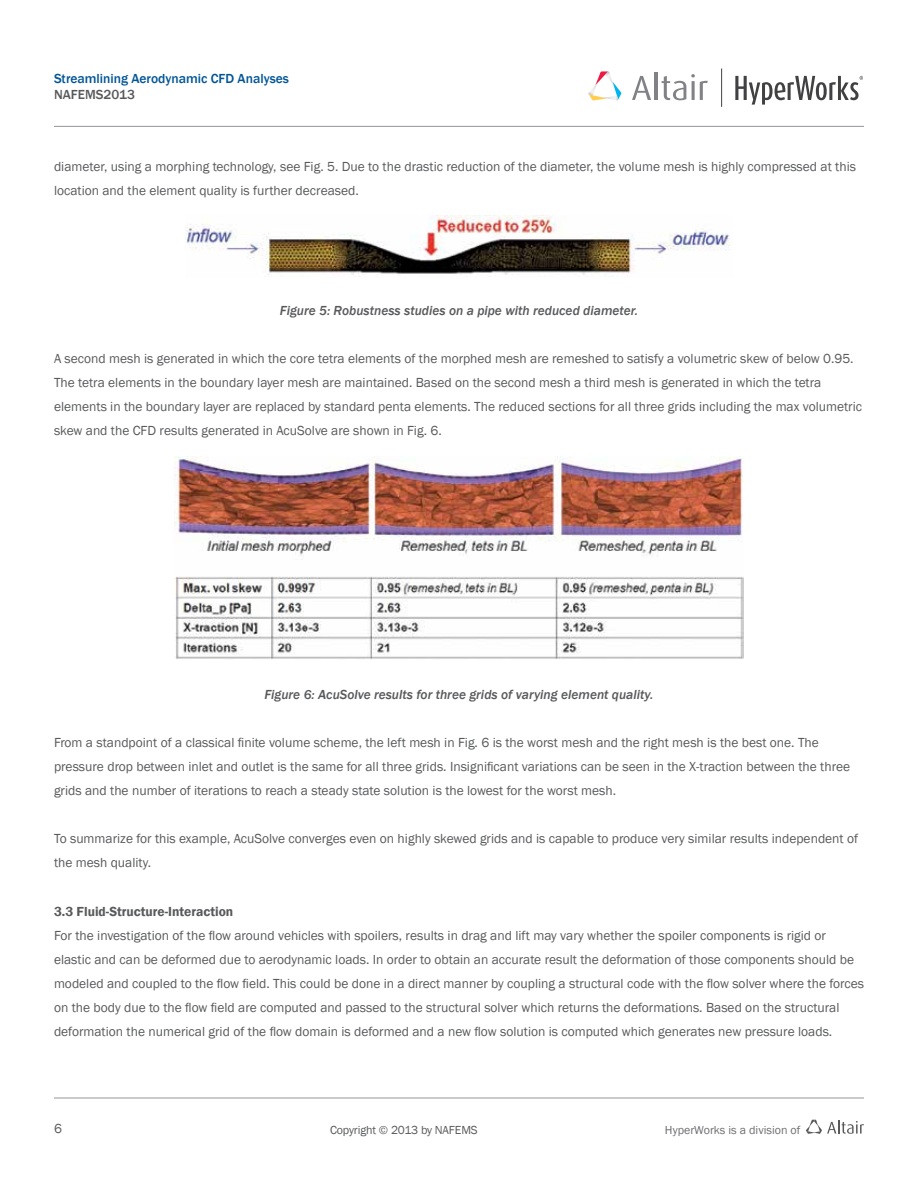
<style>
.page{position:relative;width:918px;height:1188px;background:#fff}
.page>*{position:absolute;margin:0;border:0;box-sizing:border-box;transform-origin:0 0}
.t1{font:13.5px/24px "Franklin Gothic";color:#58595b}
.t2{font:italic 500 13.5px "Franklin Gothic";color:#58595b}
.t3{font:500 13.5px "Franklin Gothic";color:#005596}
.t4{font:600 13.5px "Franklin Gothic";color:#58595b}
.t5{font:500 13.5px "Franklin Gothic";color:#58595b}
.t6{font:12px "Franklin Gothic";color:#6d6e71}
.t7{font:12px "Franklin Gothic";letter-spacing:-.01em;color:#58595b}
</style>
<div class="page">
<hr style="left:54px;top:1098px;width:810px;height:1px;background:#939598">
<hr style="left:54px;top:126px;width:810px;height:1px;background:#939598">
<svg style="left:806px;top:1120px;width:58px;height:14px"></svg>
<svg style="left:632px;top:76px;width:19px;height:24px"></svg>
<hr style="left:654px;top:73px;width:4px;height:27px;background:#808285">
<svg style="left:662px;top:74px;width:46px;height:26px"></svg>
<svg style="left:588px;top:71px;width:34px;height:30px"></svg>
<hr style="left:721px;top:69px;width:1px;height:38px;background:#414042">
<svg style="left:735px;top:76px;width:128px;height:29px"></svg>
<img style="left:185px;top:216px;width:545px;height:61px">
<img style="left:175px;top:456px;width:568px;height:203px">
<p class="t3" style="left:54px;top:70px;width:237px">Streamlining Aerodynamic CFD Analyses</p>
<p class="t5" style="left:54px;top:86px;width:82px">NAFEMS2013</p>
<p class="t1" style="left:54px;top:155px;width:804px">diameter, using a morphing technology, see Fig. 5. Due to the drastic reduction of the diameter, the volume mesh is highly compressed at this location and the element quality is further decreased.</p>
<p class="t2" style="left:280px;top:303px;width:360px">Figure 5: Robustness studies on a pipe with reduced diameter.</p>
<p class="t1" style="left:54px;top:347px;width:810px">A second mesh is generated in which the core tetra elements of the morphed mesh are remeshed to satisfy a volumetric skew of below 0.95.<br>The tetra elements in the boundary layer mesh are maintained. Based on the second mesh a third mesh is generated in which the tetra elements in the boundary layer are replaced by standard penta elements. The reduced sections for all three grids including the max volumetric skew and the CFD results generated in AcuSolve are shown in Fig. 6.</p>
<p class="t2" style="left:265px;top:687px;width:390px">Figure 6: AcuSolve results for three grids of varying element quality.</p>
<p class="t1" style="left:54px;top:731px;width:798px">From a standpoint of a classical finite volume scheme, the left mesh in Fig. 6 is the worst mesh and the right mesh is the best one. The pressure drop between inlet and outlet is the same for all three grids. Insignificant variations can be seen in the X-traction between the three grids and the number of iterations to reach a steady state solution is the lowest for the worst mesh.</p>
<p class="t1" style="left:54px;top:827px;width:806px">To summarize for this example, AcuSolve converges even on highly skewed grids and is capable to produce very similar results independent of the mesh quality.</p>
<p class="t4" style="left:54px;top:903px;width:181px">3.3 Fluid-Structure-Interaction</p>
<p class="t1" style="left:54px;top:923px;width:812px">For the investigation of the flow around vehicles with spoilers, results in drag and lift may vary whether the spoiler components is rigid or elastic and can be deformed due to aerodynamic loads. In order to obtain an accurate result the deformation of those components should be modeled and coupled to the flow field. This could be done in a direct manner by coupling a structural code with the flow solver where the forces on the body due to the flow field are computed and passed to the structural solver which returns the deformations. Based on the structural deformation the numerical grid of the flow domain is deformed and a new flow solution is computed which generates new pressure loads.</p>
<p class="t1" style="left:54px;top:1117px;width:9px">6</p>
<p class="t6" style="left:665px;top:1122px;width:137px">HyperWorks is a division of</p>
<p class="t7" style="left:330px;top:1122px;width:149px">Copyright © 2013 by NAFEMS</p>
</div>
